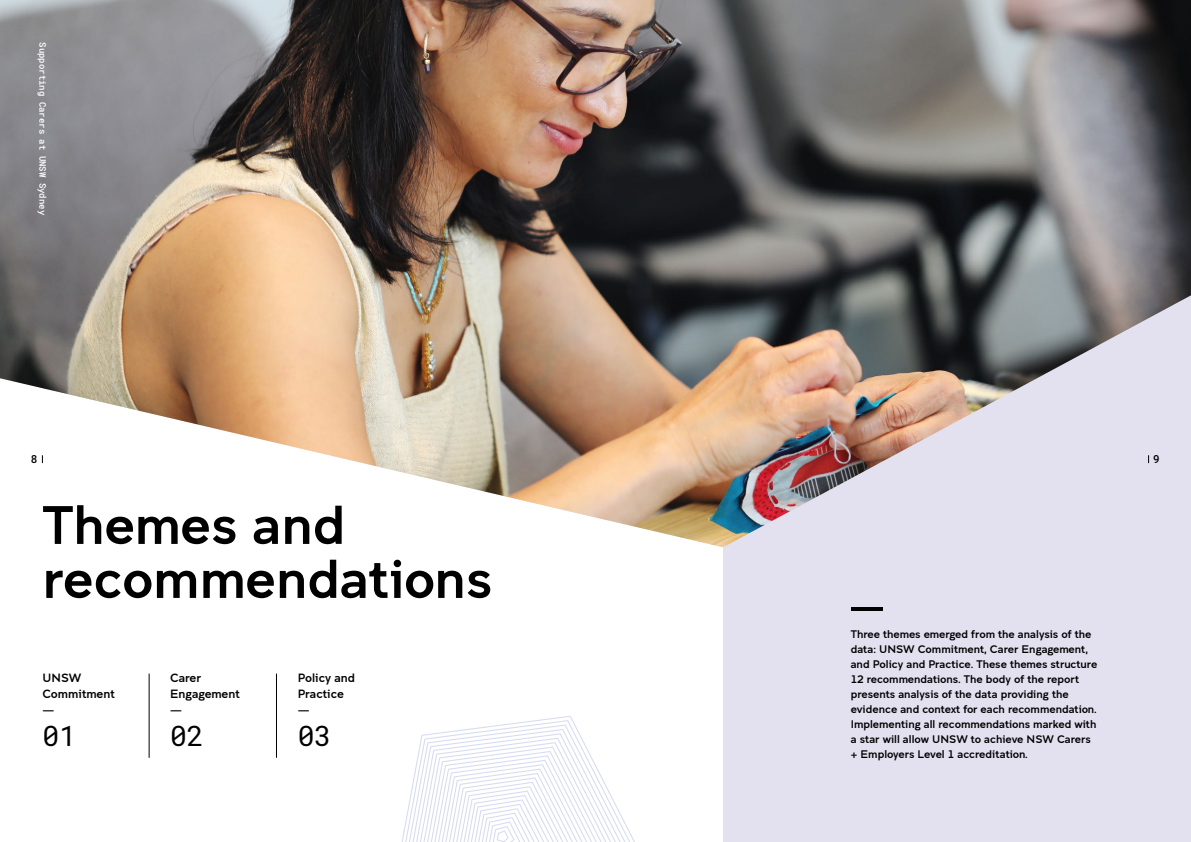
<style>
.page{position:relative;width:1191px;height:842px;background:#fff}
.page>*{position:absolute;margin:0;border:0;box-sizing:border-box;transform-origin:0 0}
.t1{font:54px/54px "Clancy";color:#000}
.t2{font:28px "Roboto Mono";color:#000}
.t3{font:12px/16px "Clancy";color:#000}
.t4{font:11px/15px "Clancy";color:#000}
.t5{font:500 11px "Roboto Mono";color:#000}
.t6{font:500 9px "Roboto Mono";color:#fff}
</style>
<div class="page">
<div style="left:723px;top:295px;width:468px;height:547px;background:#e3e1f0"></div>
<img style="left:0;top:0;width:1191px;height:547px">
<hr style="left:850px;top:607px;width:32px;height:4px;background:#000">
<hr style="left:149px;top:674px;width:1px;height:84px;background:#000">
<hr style="left:276px;top:674px;width:1px;height:84px;background:#000">
<svg style="left:401px;top:716px;width:234px;height:126px"></svg>
<p class="t6" style="left:49px;top:42px;width:174px;rotate:90deg">Supporting Carers at UNSW Sydney</p>
<p class="t5" style="left:31px;top:451px;width:8px">8</p>
<p class="t5" style="left:1153px;top:451px;width:8px">9</p>
<h1 class="t1" style="left:43px;top:498px;width:451px">Themes and recommendations</h1>
<p class="t3" style="left:43px;top:670px;width:74px">UNSW<br>Commitment —</p>
<p class="t3" style="left:170px;top:670px;width:71px">Carer<br>Engagement —</p>
<p class="t3" style="left:298px;top:670px;width:59px">Policy and<br>Practice —</p>
<h2 class="t2" style="left:43px;top:717px;width:35px">01</h2>
<h2 class="t2" style="left:170px;top:717px;width:35px">02</h2>
<h2 class="t2" style="left:298px;top:717px;width:35px">03</h2>
<p class="t4" style="left:850px;top:626px;width:248px">Three themes emerged from the analysis of the data: UNSW Commitment, Carer Engagement, and Policy and Practice. These themes structure 12 recommendations. The body of the report presents analysis of the data providing the evidence and context for each recommendation.<br>Implementing all recommendations marked with a star will allow UNSW to achieve NSW Carers + Employers Level 1 accreditation.</p>
</div>
